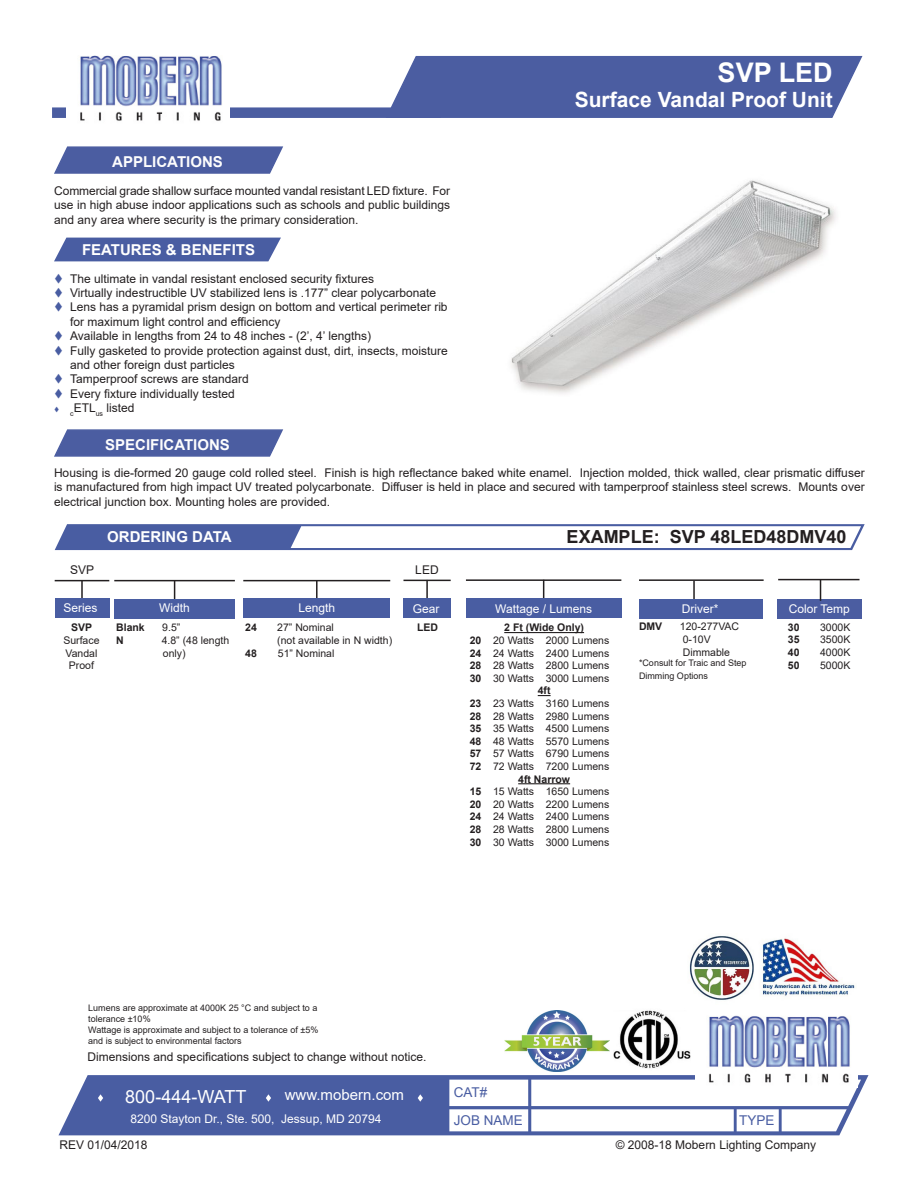
<style>
.page{position:relative;width:918px;height:1188px;background:#fff}
.page>*{position:absolute;margin:0;border:0;box-sizing:border-box;transform-origin:0 0}
.t1{font:700 27px "Arial";color:#fff}
.t2{font:700 21px "Arial";color:#fff}
.t3{font:700 18px "Arial";color:#231f20}
.t4{font:18px "Arial";color:#fff}
.t5{font:700 15px "Arial";color:#fff}
.t6{font:700 15px "Arial";color:#fdfdfd}
.t7{font:15px "Arial";color:#fff}
.t8{font:13.5px "Arial";color:#495da2}
.t9{font:12px/14.4px "Arial";color:#231f20;text-align:justify}
.Paragraph_Style_1{font:12px "Arial";color:#fff}
.t10{font:10.5px/12.6px "Arial";color:#231f20}
.t11{font:700 10.5px "Arial";color:#231f20}
.t12{font:9px/10.8px "Arial";color:#231f20}
.s1{color:#495da2}
.s2{font-weight:700}
</style>
<div class="page">
<div style="left:391px;top:56px;width:472px;height:62px;background:#4b5da1"></div>
<div style="left:52px;top:107px;width:389px;height:11px;background:#4b5da1"></div>
<img style="left:67px;top:55px;width:162px;height:66px">
<svg style="left:54px;top:146px;width:230px;height:28px;background:#5a6aa8"></svg>
<div style="left:54px;top:238px;width:227px;height:23px;background:#495da2"></div>
<svg style="left:54px;top:429px;width:230px;height:28px;background:#5a6aa8"></svg>
<svg style="left:55px;top:524px;width:810px;height:26px"></svg>
<hr style="left:55px;top:580px;width:54px;height:1px;background:#231f20">
<hr style="left:81px;top:580px;width:2px;height:22px;background:#231f20">
<div style="left:55px;top:599px;width:54px;height:19px;background:#495da2"></div>
<svg style="left:58px;top:1075px;width:810px;height:60px;fill:#495da2"></svg>
<img style="left:695px;top:1015px;width:162px;height:72px">
<svg style="left:98px;top:1094px;width:5px;height:8px"></svg>
<svg style="left:266px;top:1094px;width:5px;height:8px"></svg>
<svg style="left:418px;top:1094px;width:5px;height:8px"></svg>
<hr style="left:466px;top:579px;width:155px;height:2px;background:#231f20">
<svg style="left:543px;top:581px;width:1px;height:18px"></svg>
<div style="left:466px;top:599px;width:155px;height:19px;background:#495da2"></div>
<hr style="left:504px;top:632px;width:80px;height:1px;background:#231f20">
<svg style="left:538px;top:695px;width:13px;height:1px"></svg>
<hr style="left:518px;top:783px;width:52px;height:1px;background:#231f20">
<hr style="left:403px;top:580px;width:48px;height:1px;background:#231f20">
<hr style="left:426px;top:580px;width:2px;height:22px;background:#231f20">
<div style="left:403px;top:599px;width:48px;height:19px;background:#495da2"></div>
<hr style="left:639px;top:579px;width:125px;height:2px;background:#231f20">
<hr style="left:693px;top:581px;width:2px;height:28px;background:#231f20">
<div style="left:639px;top:599px;width:123px;height:19px;background:#495da2"></div>
<div style="left:777px;top:599px;width:84px;height:20px;background:#4b5da1"></div>
<svg style="left:820px;top:580px;width:1px;height:21px"></svg>
<hr style="left:778px;top:579px;width:82px;height:1px;background:#231f20">
<hr style="left:114px;top:580px;width:121px;height:1px;background:#231f20">
<svg style="left:174px;top:581px;width:1px;height:18px"></svg>
<div style="left:114px;top:599px;width:121px;height:19px;background:#495da2"></div>
<hr style="left:243px;top:580px;width:147px;height:1px;background:#231f20">
<hr style="left:316px;top:580px;width:2px;height:22px;background:#231f20">
<div style="left:243px;top:599px;width:147px;height:19px;background:#495da2"></div>
<img style="left:511px;top:180px;width:325px;height:214px">
<img style="left:614px;top:1010px;width:77px;height:59px">
<img style="left:504px;top:1010px;width:105px;height:61px">
<img style="left:689px;top:936px;width:166px;height:64px">
<p class="t6" style="left:112px;top:151px;width:112px">APPLICATIONS</p>
<p class="t9" style="left:54px;top:183px;width:397px">Commercial grade shallow surface mounted vandal resistant LED fixture. For use in high abuse indoor applications such as schools and public buildings and any area where security is the primary consideration.</p>
<p class="t5" style="left:82px;top:239px;width:175px">FEATURES &amp; BENEFITS</p>
<p class="t9" style="left:54px;top:271px;width:322px"><span class="s1">▼</span> The ultimate in vandal resistant enclosed security fixtures</p>
<p class="t9" style="left:54px;top:285px;width:384px"><span class="s1">▼</span> Virtually indestructible UV stabilized lens is .177” clear polycarbonate</p>
<p class="t9" style="left:70px;top:300px;width:379px;text-indent:-16px"><span class="s1">▼</span> Lens has a pyramidal prism design on bottom and vertical perimeter rib for maximum light control and efficiency</p>
<p class="t9" style="left:54px;top:329px;width:319px"><span class="s1">▼</span> Available in lengths from 24 to 48 inches - (2’, 4’ lengths)</p>
<p class="t9" style="left:70px;top:343px;width:379px;text-indent:-16px"><span class="s1">▼</span> Fully gasketed to provide protection against dust, dirt, insects, moisture and other foreign dust particles</p>
<p class="t9" style="left:54px;top:372px;width:196px"><span class="s1">▼</span> Tamperproof screws are standard</p>
<p class="t9" style="left:54px;top:386px;width:182px"><span class="s1">▼</span> Every fixture individually tested</p>
<p class="t9" style="left:70px;top:401px;width:66px"><sub>c</sub>ETL<sub>us</sub> listed</p>
<p class="t6" style="left:105px;top:434px;width:126px">SPECIFICATIONS</p>
<p class="t1" style="left:718px;top:54px;width:117px">SVP LED</p>
<p class="t2" style="left:575px;top:85px;width:259px">Surface Vandal Proof Unit</p>
<p class="t9" style="left:54px;top:465px;width:812px">Housing is die-formed 20 gauge cold rolled steel. Finish is high reflectance baked white enamel. Injection molded, thick walled, clear prismatic diffuser is manufactured from high impact UV treated polycarbonate. Diffuser is held in place and secured with tamperproof stainless steel screws. Mounts over electrical junction box. Mounting holes are provided.</p>
<p class="t9" style="left:70px;top:562px;width:26px">SVP</p>
<p class="t5" style="left:107px;top:526px;width:126px">ORDERING DATA</p>
<p class="t3" style="left:567px;top:524px;width:281px">EXAMPLE: SVP 48LED48DMV40</p>
<p class="t9" style="left:415px;top:562px;width:25px">LED</p>
<p class="Paragraph_Style_1" style="left:63px;top:600px;width:36px">Series</p>
<p class="t11" style="left:71px;top:620px;width:23px">SVP</p>
<p class="t10" style="left:63px;top:634px;width:38px;text-align:center">Surface<br>Vandal<br>Proof</p>
<p class="Paragraph_Style_1" style="left:159px;top:599px;width:32px">Width</p>
<p class="t11" style="left:116px;top:620px;width:30px">Blank</p>
<p class="t10" style="left:162px;top:621px;width:20px">9.5”</p>
<p class="t11" style="left:116px;top:633px;width:9px">N</p>
<p class="t10" style="left:162px;top:634px;width:69px">4.8” (48 length only)</p>
<p class="Paragraph_Style_1" style="left:298px;top:600px;width:38px">Length</p>
<p class="t11" style="left:245px;top:620px;width:13px">24</p>
<p class="t10" style="left:277px;top:621px;width:116px">27” Nominal<br>(not available in N width)</p>
<p class="t11" style="left:245px;top:646px;width:13px">48</p>
<p class="t10" style="left:278px;top:647px;width:58px">51” Nominal</p>
<p class="Paragraph_Style_1" style="left:413px;top:601px;width:28px">Gear</p>
<p class="Paragraph_Style_1" style="left:682px;top:600px;width:38px">Driver*</p>
<p class="t11" style="left:639px;top:619px;width:25px">DMV</p>
<p class="t10" style="left:680px;top:620px;width:61px">120-277VAC<br>0-10V<br>Dimmable</p>
<p class="t12" style="left:639px;top:657px;width:109px;line-height:12.6px">*Consult for Traic and Step<br>Dimming Options</p>
<p class="Paragraph_Style_1" style="left:495px;top:601px;width:98px">Wattage / Lumens</p>
<p class="t11" style="left:504px;top:620px;width:81px">2 Ft (Wide Only)</p>
<p class="t10" style="left:470px;top:634px;width:141px"><span class="s2">20</span> 20 Watts 2000 Lumens</p>
<p class="t10" style="left:470px;top:647px;width:141px"><span class="s2">24</span> 24 Watts 2400 Lumens</p>
<p class="t10" style="left:470px;top:659px;width:141px"><span class="s2">28</span> 28 Watts 2800 Lumens</p>
<p class="t10" style="left:470px;top:672px;width:141px"><span class="s2">30</span> 30 Watts 3000 Lumens</p>
<p class="t11" style="left:538px;top:683px;width:14px">4ft</p>
<p class="t10" style="left:470px;top:697px;width:141px"><span class="s2">23</span> 23 Watts 3160 Lumens</p>
<p class="t10" style="left:470px;top:710px;width:141px"><span class="s2">28</span> 28 Watts 2980 Lumens</p>
<p class="t10" style="left:470px;top:722px;width:141px"><span class="s2">35</span> 35 Watts 4500 Lumens</p>
<p class="t10" style="left:470px;top:735px;width:141px"><span class="s2">48</span> 48 Watts 5570 Lumens</p>
<p class="t10" style="left:470px;top:747px;width:141px"><span class="s2">57</span> 57 Watts 6790 Lumens</p>
<p class="t10" style="left:470px;top:760px;width:141px"><span class="s2">72</span> 72 Watts 7200 Lumens</p>
<p class="t11" style="left:518px;top:772px;width:53px">4ft Narrow</p>
<p class="t10" style="left:470px;top:785px;width:141px"><span class="s2">15</span> 15 Watts 1650 Lumens<br><span class="s2">20</span> 20 Watts 2200 Lumens</p>
<p class="t10" style="left:470px;top:810px;width:141px"><span class="s2">24</span> 24 Watts 2400 Lumens</p>
<p class="t10" style="left:470px;top:823px;width:141px"><span class="s2">28</span> 28 Watts 2800 Lumens</p>
<p class="t10" style="left:470px;top:836px;width:141px"><span class="s2">30</span> 30 Watts 3000 Lumens</p>
<p class="t11" style="left:417px;top:620px;width:23px">LED</p>
<p class="Paragraph_Style_1" style="left:789px;top:601px;width:63px">Color Temp</p>
<p class="t11" style="left:788px;top:620px;width:13px">30</p>
<p class="t10" style="left:820px;top:621px;width:32px">3000K</p>
<p class="t11" style="left:788px;top:632px;width:13px">35</p>
<p class="t10" style="left:820px;top:633px;width:32px">3500K</p>
<p class="t11" style="left:788px;top:645px;width:13px">40</p>
<p class="t10" style="left:820px;top:646px;width:32px">4000K</p>
<p class="t11" style="left:788px;top:658px;width:13px">50</p>
<p class="t10" style="left:820px;top:659px;width:32px">5000K</p>
<p class="t12" style="left:88px;top:1003px;width:231px">Lumens are approximate at 4000K 25 °C and subject to a tolerance ±10%</p>
<p class="t12" style="left:88px;top:1024px;width:232px">Wattage is approximate and subject to a tolerance of ±5% and is subject to environmental factors</p>
<p class="t9" style="left:88px;top:1050px;width:340px">Dimensions and specifications subject to change without notice.</p>
<p class="t4" style="left:125px;top:1084px;width:123px">800-444-WATT</p>
<p class="t7" style="left:285px;top:1085px;width:121px">www.mobern.com</p>
<p class="t8" style="left:454px;top:1083px;width:35px">CAT#</p>
<p class="t8" style="left:454px;top:1111px;width:71px">JOB NAME</p>
<p class="t8" style="left:739px;top:1111px;width:37px">TYPE</p>
<p class="t9" style="left:616px;top:1138px;width:202px">© 2008-18 Mobern Lighting Company</p>
<p class="Paragraph_Style_1" style="left:131px;top:1111px;width:252px">8200 Stayton Dr., Ste. 500, Jessup, MD 20794</p>
<p class="t9" style="left:59px;top:1138px;width:90px">REV 01/04/2018</p>
</div>
